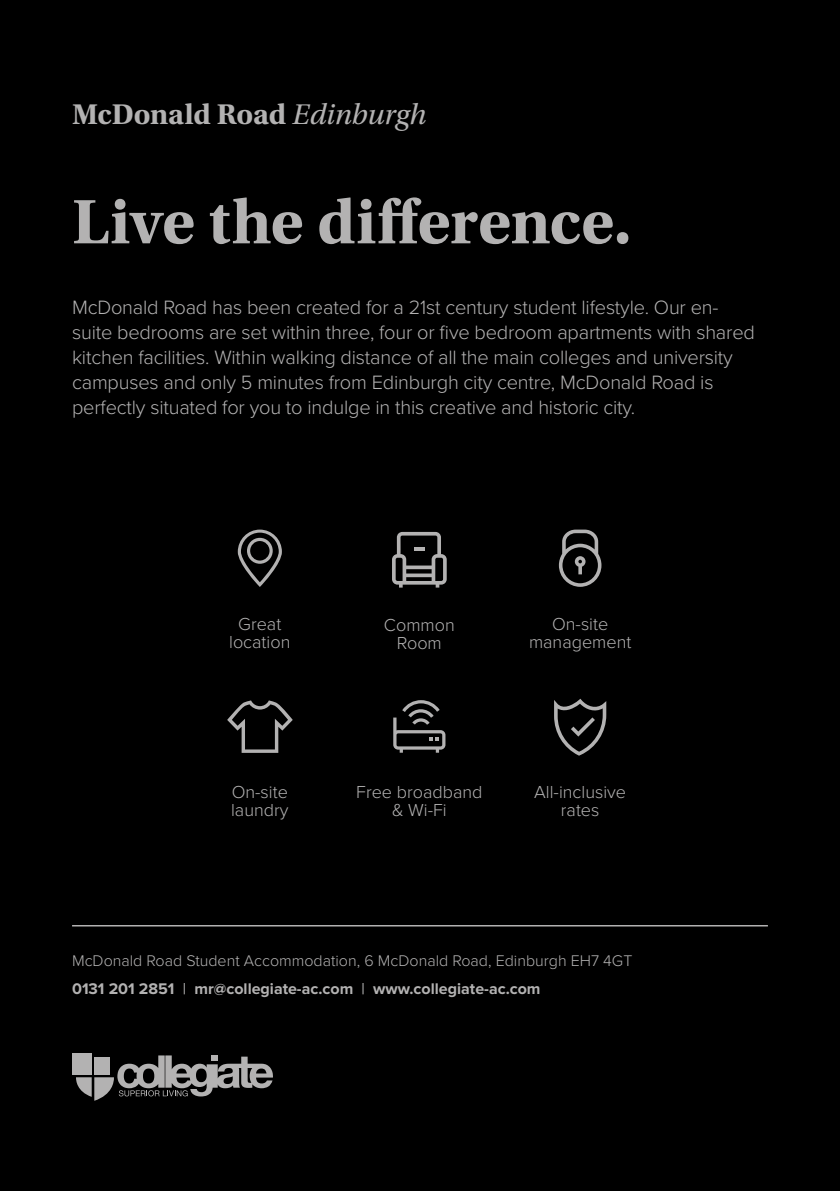
<style>
.page{position:relative;width:840px;height:1191px;background:#fff}
.page>*{position:absolute;margin:0;border:0;box-sizing:border-box;transform-origin:0 0}
.t1{font:700 66px "Utopia Std";letter-spacing:-.005em;color:#b3b2b2}
.t2{font:700 30px "Utopia Std";letter-spacing:-.005em;color:#b3b2b2}
.t3{font:300 20px/25px "Proxima Nova";letter-spacing:-.01em;color:#b3b2b2}
.t4{font:300 18px/18.4px "Proxima Nova";color:#b3b2b2;text-align:center}
.t5{font:300 16px/28px "Proxima Nova";color:#b3b2b2}
.s1{font-weight:400;font-style:italic}
.s2{font-weight:700}
.s3{font-weight:500}
</style>
<div class="page">
<div style="left:0;top:0;width:839px;height:1191px;background:#000"></div>
<hr style="left:72px;top:925px;width:695px;height:1px;background:#b3b2b2">
<svg style="left:392px;top:532px;width:54px;height:55px"></svg>
<svg style="left:393px;top:700px;width:52px;height:52px"></svg>
<svg style="left:554px;top:698px;width:52px;height:57px"></svg>
<svg style="left:238px;top:529px;width:44px;height:58px"></svg>
<svg style="left:558px;top:529px;width:43px;height:58px"></svg>
<svg style="left:227px;top:700px;width:65px;height:53px"></svg>
<div style="left:72px;top:1053px;width:20px;height:21px;background:#b3b2b2"></div>
<svg style="left:76px;top:1055px;width:197px;height:45px"></svg>
<h2 class="t2" style="left:72px;top:97px;width:355px">McDonald Road <span class="s1">Edinburgh</span></h2>
<h1 class="t1" style="left:72px;top:184px;width:560px">Live the difference.</h1>
<p class="t3" style="left:72px;top:293px;width:684px">McDonald Road has been created for a 21st century student lifestyle. Our en&shy;suite bedrooms are set within three, four or five bedroom apartments with shared kitchen facilities. Within walking distance of all the main colleges and university campuses and only 5 minutes from Edinburgh city centre, McDonald Road is perfectly situated for you to indulge in this creative and historic city.</p>
<p class="t4" style="left:229px;top:613px;width:63px">Great location</p>
<p class="t4" style="left:528px;top:613px;width:104px">On-site management</p>
<p class="t4" style="left:384px;top:614px;width:72px">Common<br>Room</p>
<p class="t4" style="left:231px;top:781px;width:59px;text-align:left">On-site laundry</p>
<p class="t4" style="left:356px;top:781px;width:128px">Free broadband &amp; Wi-Fi</p>
<p class="t4" style="left:534px;top:781px;width:93px">All-inclusive rates</p>
<p class="t5" style="left:72px;top:946px;width:561px">McDonald Road Student Accommodation, 6 McDonald Road, Edinburgh EH7 4GT<br><span class="s2">0131 201 2851</span> <span class="s3">|</span> <span class="s2">mr@collegiate-ac.com</span> <span class="s3">|</span> <span class="s2">www.collegiate-ac.com</span></p>
</div>
